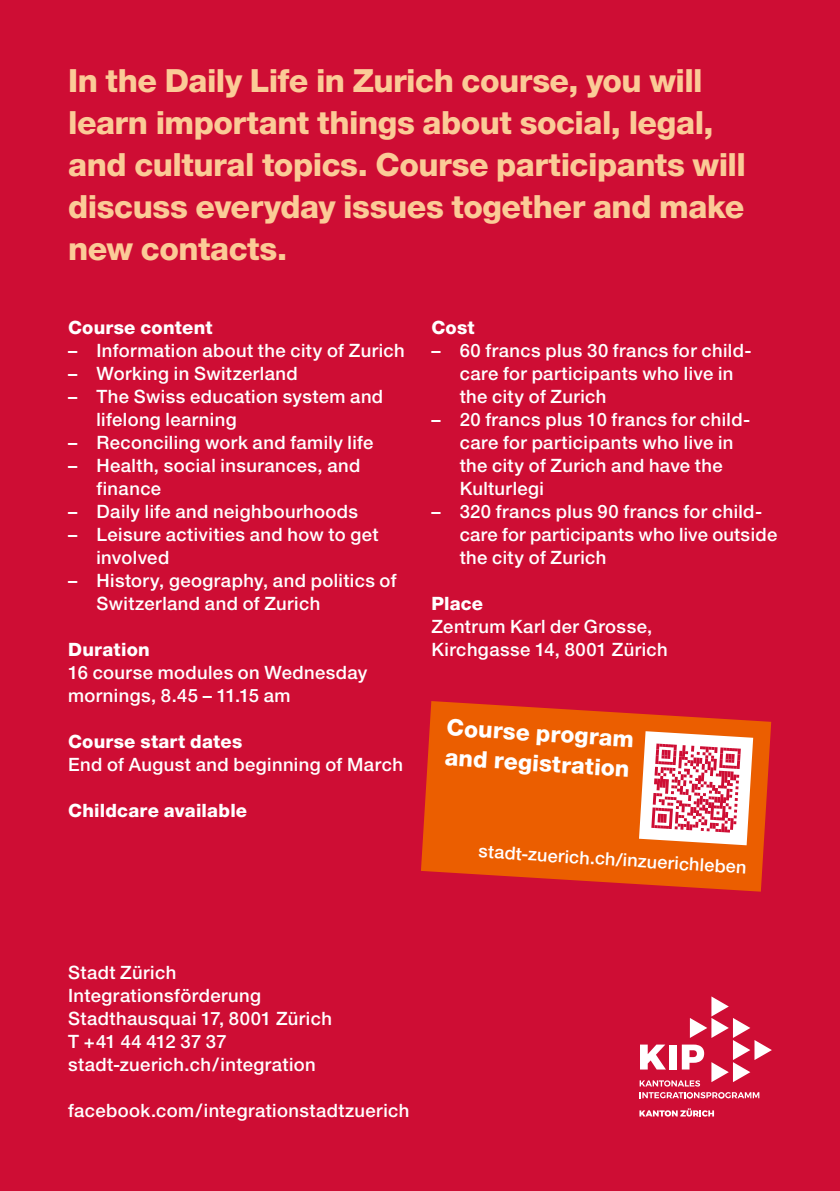
<style>
.page{position:relative;width:840px;height:1191px;background:#fff}
.page>*{position:absolute;margin:0;border:0;box-sizing:border-box;transform-origin:0 0}
._04_Text_Medium_9_2p{font:800 32px/42px "Helvetica Neue LT Pro";letter-spacing:-.015em;color:#fbcb97}
._01_Titel_Heavy_48pt{font:800 23px/30px "Helvetica Neue LT Pro";color:#fff}
._04_Text_Medium_9_2p-2{font:500 18.4px/23px "Helvetica Neue LT Pro";letter-spacing:.025em;color:#fff}
._04_Text_Medium_9_2p-3{font:800 18.4px "Helvetica Neue LT Pro";letter-spacing:.01em;color:#fff}
._04_Text_Medium_9_2p-4{font:500 18.4px "Helvetica Neue LT Pro";letter-spacing:-.01em;color:#fff}
._01_Titel_Heavy_48pt-2{font:500 18px "Helvetica Neue LT Pro";color:#fff}
.s1{font-weight:800}
</style>
<div class="page">
<div style="left:0;top:0;width:839px;height:1191px;background:#ce0d34"></div>
<svg style="left:421px;top:701px;width:349px;height:190px;fill:#eb5e00"></svg>
<svg style="left:638px;top:731px;width:114px;height:114px"></svg>
<svg style="left:639px;top:1092px;width:120px;height:6px"></svg>
<svg style="left:639px;top:1108px;width:74px;height:8px"></svg>
<svg style="left:639px;top:996px;width:132px;height:90px"></svg>
<p class="_04_Text_Medium_9_2p" style="left:68px;top:59px;width:679px">In the Daily Life in Zurich course, you will learn important things about social, legal, and cultural topics. Course participants will discuss everyday issues together and make new contacts.</p>
<p class="_04_Text_Medium_9_2p-3" style="left:68px;top:316px;width:146px">Course content</p>
<p class="_04_Text_Medium_9_2p-2" style="left:68px;top:338px;width:338px">– Information about the city of Zurich</p>
<p class="_04_Text_Medium_9_2p-2" style="left:68px;top:361px;width:231px">– Working in Switzerland</p>
<p class="_04_Text_Medium_9_2p-2" style="left:96px;top:384px;width:288px;text-indent:-28px">– The Swiss education system and lifelong learning</p>
<p class="_04_Text_Medium_9_2p-2" style="left:68px;top:430px;width:307px">– Reconciling work and family life</p>
<p class="_04_Text_Medium_9_2p-2" style="left:96px;top:453px;width:265px;text-indent:-28px">– Health, social insurances, and finance</p>
<p class="_04_Text_Medium_9_2p-2" style="left:68px;top:499px;width:291px">– Daily life and neighbourhoods</p>
<p class="_04_Text_Medium_9_2p-2" style="left:96px;top:522px;width:283px;text-indent:-28px">– Leisure activities and how to get involved</p>
<p class="_04_Text_Medium_9_2p-2" style="left:96px;top:568px;width:301px;text-indent:-28px">– History, geography, and politics of<br>Switzerland and of Zurich</p>
<p class="_04_Text_Medium_9_2p-2" style="left:68px;top:637px;width:301px"><span class="s1">Duration<br></span>16 course modules on Wednesday mornings, 8.45 – 11.15 am</p>
<p class="_04_Text_Medium_9_2p-3" style="left:68px;top:730px;width:175px">Course start dates</p>
<p class="_04_Text_Medium_9_2p-2" style="left:68px;top:752px;width:336px">End of August and beginning of March</p>
<p class="_04_Text_Medium_9_2p-3" style="left:68px;top:799px;width:180px">Childcare available</p>
<p class="_04_Text_Medium_9_2p-3" style="left:431px;top:316px;width:45px">Cost</p>
<p class="_04_Text_Medium_9_2p-2" style="left:459px;top:338px;width:293px;text-indent:-28px">– 60 francs plus 30 francs for child&shy;care for participants who live in the city of Zurich</p>
<p class="_04_Text_Medium_9_2p-2" style="left:459px;top:407px;width:292px;text-indent:-28px">– 20 francs plus 10 francs for child&shy;care for participants who live in the city of Zurich and have the<br>Kulturlegi</p>
<p class="_04_Text_Medium_9_2p-2" style="left:459px;top:499px;width:319px;text-indent:-28px">– 320 francs plus 90 francs for child&shy;care for participants who live outside the city of Zurich</p>
<p class="_04_Text_Medium_9_2p-3" style="left:431px;top:592px;width:53px">Place</p>
<p class="_04_Text_Medium_9_2p-2" style="left:431px;top:614px;width:222px">Zentrum Karl der Grosse,</p>
<p class="_04_Text_Medium_9_2p-2" style="left:431px;top:637px;width:238px">Kirchgasse 14, 8001 Zürich</p>
<h1 class="_01_Titel_Heavy_48pt" style="left:447px;top:711px;width:189px;rotate:4deg">Course program and registration</h1>
<h1 class="_01_Titel_Heavy_48pt-2" style="left:478px;top:841px;width:270px;rotate:3deg">stadt-zuerich.ch/inzuerichleben</h1>
<p class="_04_Text_Medium_9_2p-2" style="left:68px;top:960px;width:110px">Stadt Zürich</p>
<p class="_04_Text_Medium_9_2p-2" style="left:68px;top:983px;width:194px">Integrationsförderung</p>
<p class="_04_Text_Medium_9_2p-2" style="left:68px;top:1006px;width:265px">Stadthausquai 17, 8001 Zürich</p>
<p class="_04_Text_Medium_9_2p-4" style="left:68px;top:1030px;width:160px">T +41 44 412 37 37</p>
<p class="_04_Text_Medium_9_2p-2" style="left:68px;top:1052px;width:249px">stadt-zuerich.ch/integration</p>
<p class="_04_Text_Medium_9_2p-2" style="left:68px;top:1098px;width:342px">facebook.com/integrationstadtzuerich</p>
</div>
